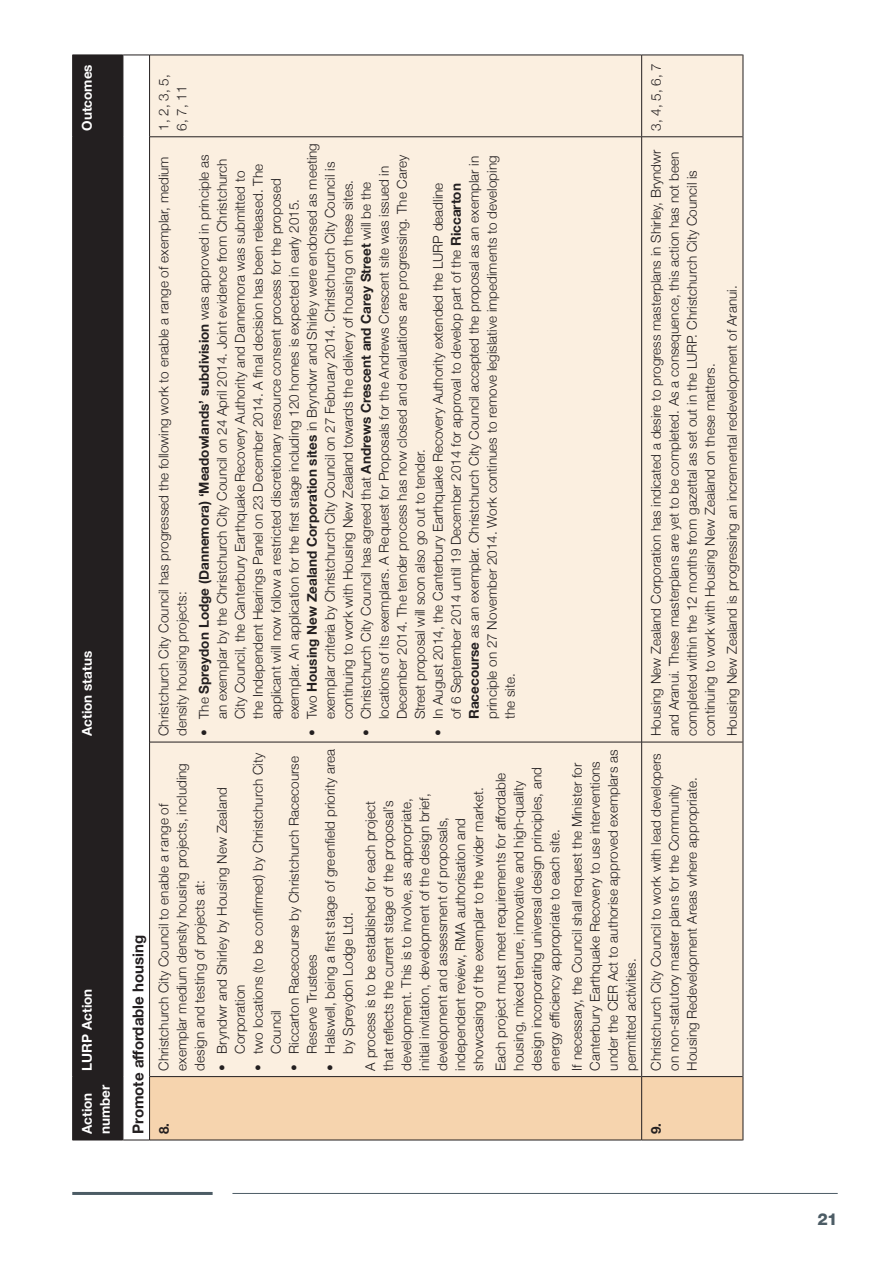
<style>
.page{position:relative;width:893px;height:1263px;background:#fff}
.page>*{position:absolute;margin:0;border:0;box-sizing:border-box;transform-origin:0 0}
.t1{font:800 16.5px "Helvetica Neue LT Std";color:#4c5c65}
.t2{font:700 15px "Helvetica Neue";color:#231f20}
.t3{font:300 13.5px/18px "Helvetica Neue";color:#231f20}
.t4{font:700 13.5px/18px "Helvetica Neue";color:#fff}
.t5{font:700 13.5px "Helvetica Neue";color:#231f20}
.s1{font-weight:700}
</style>
<div class="page">
<div style="left:73px;top:56px;width:50px;height:1083px;background:#231f20"></div>
<div style="left:150px;top:56px;width:593px;height:1020px;background:#fbefe0"></div>
<hr style="left:72px;top:1076px;width:1px;height:64px;background:#231f20">
<hr style="left:73px;top:1139px;width:50px;height:1px;background:#231f20">
<hr style="left:72px;top:742px;width:1px;height:334px;background:#231f20">
<hr style="left:73px;top:1076px;width:50px;height:1px;background:#231f20">
<hr style="left:72px;top:137px;width:1px;height:605px;background:#231f20">
<hr style="left:73px;top:742px;width:50px;height:1px;background:#231f20">
<hr style="left:72px;top:55px;width:1px;height:82px;background:#231f20">
<hr style="left:73px;top:136px;width:50px;height:1px;background:#231f20">
<hr style="left:73px;top:55px;width:50px;height:1px;background:#231f20">
<div style="left:123px;top:1076px;width:620px;height:64px;background:#f6d4ae"></div>
<hr style="left:123px;top:742px;width:1px;height:334px;background:#231f20">
<hr style="left:123px;top:137px;width:1px;height:605px;background:#231f20">
<hr style="left:123px;top:55px;width:1px;height:82px;background:#231f20">
<svg style="left:123px;top:55px;width:26px;height:1px"></svg>
<hr style="left:149px;top:1076px;width:1px;height:64px;background:#231f20">
<hr style="left:150px;top:1139px;width:491px;height:1px;background:#231f20">
<hr style="left:149px;top:742px;width:1px;height:334px;background:#231f20">
<hr style="left:150px;top:1076px;width:491px;height:1px;background:#231f20">
<hr style="left:149px;top:137px;width:1px;height:605px;background:#231f20">
<hr style="left:150px;top:742px;width:491px;height:1px;background:#231f20">
<hr style="left:149px;top:55px;width:1px;height:82px;background:#231f20">
<hr style="left:150px;top:136px;width:491px;height:1px;background:#231f20">
<hr style="left:150px;top:55px;width:491px;height:1px;background:#231f20">
<hr style="left:641px;top:1076px;width:1px;height:64px;background:#231f20">
<hr style="left:642px;top:1139px;width:101px;height:1px;background:#231f20">
<hr style="left:641px;top:742px;width:1px;height:334px;background:#231f20">
<hr style="left:642px;top:1076px;width:101px;height:1px;background:#231f20">
<hr style="left:641px;top:137px;width:1px;height:605px;background:#231f20">
<hr style="left:642px;top:742px;width:101px;height:1px;background:#231f20">
<hr style="left:641px;top:55px;width:1px;height:82px;background:#231f20">
<hr style="left:642px;top:136px;width:101px;height:1px;background:#231f20">
<hr style="left:642px;top:55px;width:101px;height:1px;background:#231f20">
<hr style="left:743px;top:1076px;width:1px;height:64px;background:#231f20">
<hr style="left:743px;top:742px;width:1px;height:334px;background:#231f20">
<hr style="left:743px;top:137px;width:1px;height:605px;background:#231f20">
<hr style="left:743px;top:55px;width:1px;height:82px;background:#231f20">
<hr style="left:72px;top:1192px;width:141px;height:3px;background:#4c5c65">
<hr style="left:232px;top:1193px;width:606px;height:1px;background:#4c5c65">
<p class="t4" style="left:78px;top:131px;width:68px;rotate:-90deg">Outcomes</p>
<p class="t4" style="left:78px;top:736px;width:86px;rotate:-90deg">Action status</p>
<p class="t4" style="left:78px;top:1070px;width:83px;rotate:-90deg">LURP Action</p>
<p class="t4" style="left:78px;top:1134px;width:51px;rotate:-90deg">Action number</p>
<p class="t2" style="left:126px;top:1134px;width:200px;rotate:-90deg">Promote affordable housing</p>
<p class="t3" style="left:154px;top:131px;width:58px;rotate:-90deg">1, 2, 3, 5,<br>6, 7, 11</p>
<p class="t3" style="left:154px;top:736px;width:581px;rotate:-90deg">Christchurch City Council has progressed the following work to enable a range of exemplar, medium density housing projects:</p>
<p class="t3" style="left:194px;top:719px;width:566px;text-indent:-17px;rotate:-90deg">• The <span class="s1">Spreydon Lodge (Dannemora) ‘Meadowlands’ subdivision</span> was approved in principle as an exemplar by the Christchurch City Council on 24 April 2014. Joint evidence from Christchurch City Council, the Canterbury Earthquake Recovery Authority and Dannemora was submitted to the Independent Hearings Panel on 23 December 2014. A final decision has been released. The applicant will now follow a restricted discretionary resource consent process for the proposed exemplar. An application for the first stage including 120 homes is expected in early 2015.</p>
<p class="t3" style="left:302px;top:719px;width:577px;text-indent:-17px;rotate:-90deg">• Two <span class="s1">Housing New Zealand Corporation sites</span> in Bryndwr and Shirley were endorsed as meeting exemplar criteria by Christchurch City Council on 27 February 2014. Christchurch City Council is continuing to work with Housing New Zealand towards the delivery of housing on these sites.</p>
<p class="t3" style="left:356px;top:719px;width:566px;text-indent:-17px;rotate:-90deg">• Christchurch City Council has agreed that <span class="s1">Andrews Crescent and Carey Street</span> will be the locations of its exemplars. A Request for Proposals for the Andrews Crescent site was issued in December 2014. The tender process has now closed and evaluations are progressing. The Carey Street proposal will soon also go out to tender.</p>
<p class="t3" style="left:428px;top:719px;width:565px;text-indent:-17px;rotate:-90deg">• In August 2014, the Canterbury Earthquake Recovery Authority extended the LURP deadline<br>of 6 September 2014 until 19 December 2014 for approval to develop part of the <span class="s1">Riccarton Racecourse</span> as an exemplar. Christchurch City Council accepted the proposal as an exemplar in principle on 27 November 2014. Work continues to remove legislative impediments to developing the site.</p>
<p class="t3" style="left:154px;top:1070px;width:309px;rotate:-90deg">Christchurch City Council to enable a range of exemplar medium density housing projects, including design and testing of projects at:</p>
<p class="t3" style="left:248px;top:1053px;width:302px;text-indent:-17px;rotate:-90deg">• two locations (to be confirmed) by Christchurch City<br>Council</p>
<p class="t3" style="left:284px;top:1053px;width:299px;text-indent:-17px;rotate:-90deg">• Riccarton Racecourse by Christchurch Racecourse<br>Reserve Trustees</p>
<p class="t3" style="left:320px;top:1053px;width:306px;text-indent:-17px;rotate:-90deg">• Halswell, being a first stage of greenfield priority area by Spreydon Lodge Ltd.</p>
<p class="t3" style="left:212px;top:1053px;width:268px;text-indent:-17px;rotate:-90deg">• Bryndwr and Shirley by Housing New Zealand<br>Corporation</p>
<p class="t3" style="left:361px;top:1070px;width:285px;rotate:-90deg">A process is to be established for each project that reflects the current stage of the proposal’s development. This is to involve, as appropriate, initial invitation, development of the design brief, development and assessment of proposals, independent review, RMA authorisation and showcasing of the exemplar to the wider market.</p>
<p class="t3" style="left:491px;top:1070px;width:305px;rotate:-90deg">Each project must meet requirements for affordable housing, mixed tenure, innovative and high-quality design incorporating universal design principles, and energy efficiency appropriate to each site.</p>
<p class="t3" style="left:567px;top:1070px;width:322px;rotate:-90deg">If necessary, the Council shall request the Minister for Canterbury Earthquake Recovery to use interventions under the CER Act to authorise approved exemplars as permitted activities.</p>
<p class="t5" style="left:153px;top:1134px;width:13px;rotate:-90deg">8.</p>
<p class="t3" style="left:646px;top:131px;width:69px;rotate:-90deg">3, 4, 5, 6, 7</p>
<p class="t3" style="left:646px;top:736px;width:588px;rotate:-90deg">Housing New Zealand Corporation has indicated a desire to progress masterplans in Shirley, Bryndwr and Aranui. These masterplans are yet to be completed. As a consequence, this action has not been completed within the 12 months from gazettal as set out in the LURP. Christchurch City Council is continuing to work with Housing New Zealand on these matters.</p>
<p class="t3" style="left:646px;top:1070px;width:319px;rotate:-90deg">Christchurch City Council to work with lead developers on non-statutory master plans for the Community<br>Housing Redevelopment Areas where appropriate.</p>
<p class="t3" style="left:722px;top:736px;width:452px;rotate:-90deg">Housing New Zealand is progressing an incremental redevelopment of Aranui.</p>
<p class="t5" style="left:645px;top:1134px;width:13px;rotate:-90deg">9.</p>
<p class="t1" style="left:817px;top:1209px;width:22px">21</p>
</div>
